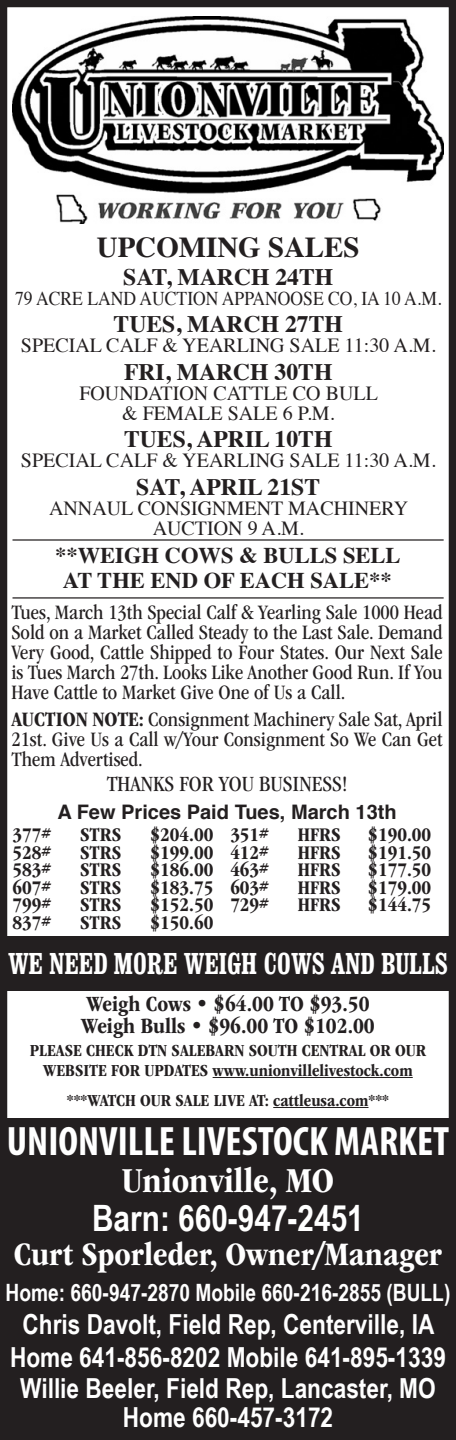
<style>
.page{position:relative;width:456px;height:1440px;background:#fff}
.page>*{position:absolute;margin:0;border:0;box-sizing:border-box;transform-origin:0 0}
.t1{font:700 condensed 41.25px "Myriad Pro";color:#fff}
.t2{font:700 36.25px "Arial Narrow";color:#fff}
.t3{font:700 condensed 36.25px "ITC Garamond Std";color:#fff}
.t4{font:700 condensed 34px "ITC Garamond Std";color:#fff}
.t5{font:700 condensed 30.5px "Clarendon";color:#fff;scale:.91 1}
.t6{font:700 29px "Times";color:#231f20}
.t7{font:700 27.5px/34px "Arial Narrow";color:#fff;text-align:center}
.t8{font:700 23.75px "Times";color:#231f20}
.t9{font:700 23.75px "Arial Narrow";color:#fff}
.t10{font:700 condensed 22.5px/22.5px "ITC Garamond Std";color:#231f20}
.t11{font:700 22.5px/25px "Times";color:#231f20;text-align:center}
.t12{font:condensed 22.5px "ITC Garamond Std";color:#231f20}
.t13{font:condensed 21.25px/20px "ITC Garamond Std";color:#231f20;text-align:justify}
.t14{font:700 condensed 20px "ITC Garamond Std";color:#231f20}
.t15{font:20px/20px "Times";color:#231f20;text-align:center}
.t16{font:700 20px "Helvetica";color:#231f20}
.t17{font:19.5px "Times";color:#231f20;scale:.9 1}
.t18{font:700 condensed 17.5px/20px "ITC Garamond Std";color:#231f20;text-align:center}
.s1{font-weight:700}
</style>
<div class="page">
<div style="left:0;top:0;width:456px;height:1440px;border:7px solid #231f20"></div>
<img style="left:12px;top:16px;width:431px;height:208px">
<div style="left:0;top:936px;width:456px;height:54px;background:#231f20"></div>
<div style="left:0;top:1118px;width:456px;height:322px;background:#231f20"></div>
<hr style="left:12px;top:539px;width:431px;height:2px;background:#231f20">
<hr style="left:12px;top:597px;width:431px;height:2px;background:#231f20">
<hr style="left:212px;top:1077px;width:200px;height:1px;background:#231f20">
<hr style="left:273px;top:1107px;width:95px;height:1px;background:#231f20">
<h3 class="t6" style="left:97px;top:220px;width:264px">UPCOMING SALES</h3>
<p class="t8" style="left:123px;top:254px;width:211px">SAT, MARCH 24TH</p>
<p class="t17" style="left:15px;top:280px;width:475px">79 ACRE LAND AUCTION APPANOOSE CO, IA 10 A.M.</p>
<p class="t8" style="left:113px;top:301px;width:231px">TUES, MARCH 27TH</p>
<p class="t15" style="left:21px;top:334px;width:416px">SPECIAL CALF &amp; YEARLING SALE 11:30 A.M.</p>
<p class="t8" style="left:124px;top:349px;width:210px">FRI, MARCH 30TH</p>
<p class="t15" style="left:79px;top:381px;width:300px">FOUNDATION CATTLE CO BULL &amp; FEMALE SALE 6 P.M.</p>
<p class="t8" style="left:124px;top:416px;width:210px">TUES, APRIL 10TH</p>
<p class="t15" style="left:21px;top:449px;width:416px">SPECIAL CALF &amp; YEARLING SALE 11:30 A.M.</p>
<p class="t8" style="left:136px;top:464px;width:185px">SAT, APRIL 21ST</p>
<p class="t15" style="left:49px;top:496px;width:360px">ANNAUL CONSIGNMENT MACHINERY<br>AUCTION 9 A.M.</p>
<p class="t11" style="left:55px;top:541px;width:347px">**WEIGH COWS &amp; BULLS SELL<br>AT THE END OF EACH SALE**</p>
<p class="t13" style="left:11px;top:602px;width:432px">Tues, March 13th Special Calf &amp; Yearling Sale 1000 Head Sold on a Market Called Steady to the Last Sale. Demand Very Good, Cattle Shipped to Four States. Our Next Sale is Tues March 27th. Looks Like Another Good Run. If You Have Cattle to Market Give One of Us a Call.</p>
<p class="t13" style="left:11px;top:710px;width:432px"><span class="s1">AUCTION NOTE:</span> Consignment Machinery Sale Sat, April 21st. Give Us a Call w/Your Consignment So We Can Get Them Advertised.</p>
<p class="t12" style="left:107px;top:772px;width:242px">THANKS FOR YOU BUSINESS!</p>
<p class="t16" style="left:57px;top:796px;width:341px">A Few Prices Paid Tues, March 13th</p>
<p class="t14" style="left:13px;top:824px;width:40px">377#</p>
<p class="t14" style="left:80px;top:824px;width:43px">STRS</p>
<p class="t14" style="left:150px;top:824px;width:65px">$204.00</p>
<p class="t14" style="left:13px;top:841px;width:40px">528#</p>
<p class="t14" style="left:80px;top:841px;width:43px">STRS</p>
<p class="t14" style="left:150px;top:841px;width:65px">$199.00</p>
<p class="t14" style="left:13px;top:859px;width:40px">583#</p>
<p class="t14" style="left:80px;top:859px;width:43px">STRS</p>
<p class="t14" style="left:150px;top:859px;width:65px">$186.00</p>
<p class="t14" style="left:13px;top:876px;width:40px">607#</p>
<p class="t14" style="left:80px;top:876px;width:43px">STRS</p>
<p class="t14" style="left:150px;top:876px;width:65px">$183.75</p>
<p class="t14" style="left:13px;top:894px;width:40px">799#</p>
<p class="t14" style="left:80px;top:894px;width:43px">STRS</p>
<p class="t14" style="left:150px;top:894px;width:65px">$152.50</p>
<p class="t14" style="left:13px;top:911px;width:40px">837#</p>
<p class="t14" style="left:80px;top:911px;width:43px">STRS</p>
<p class="t14" style="left:150px;top:911px;width:65px">$150.60</p>
<p class="t14" style="left:230px;top:824px;width:40px">351#</p>
<p class="t14" style="left:298px;top:824px;width:44px">HFRS</p>
<p class="t14" style="left:368px;top:824px;width:65px">$190.00</p>
<p class="t14" style="left:230px;top:841px;width:40px">412#</p>
<p class="t14" style="left:298px;top:841px;width:44px">HFRS</p>
<p class="t14" style="left:368px;top:841px;width:65px">$191.50</p>
<p class="t14" style="left:230px;top:859px;width:40px">463#</p>
<p class="t14" style="left:298px;top:859px;width:44px">HFRS</p>
<p class="t14" style="left:368px;top:859px;width:65px">$177.50</p>
<p class="t14" style="left:230px;top:876px;width:40px">603#</p>
<p class="t14" style="left:298px;top:876px;width:44px">HFRS</p>
<p class="t14" style="left:368px;top:876px;width:65px">$179.00</p>
<p class="t14" style="left:230px;top:894px;width:40px">729#</p>
<p class="t14" style="left:298px;top:894px;width:44px">HFRS</p>
<p class="t14" style="left:368px;top:894px;width:65px">$144.75</p>
<h3 class="t5" style="left:8px;top:945px;width:484px">WE NEED MORE WEIGH COWS AND BULLS</h3>
<p class="t10" style="left:81px;top:993px;width:295px">Weigh Cows • $64.00 TO $93.50<br>Weigh Bulls • $96.00 TO $102.00</p>
<p class="t18" style="left:30px;top:1040px;width:398px">PLEASE CHECK DTN SALEBARN SOUTH CENTRAL OR OUR<br>WEBSITE FOR UPDATES www.unionvillelivestock.com</p>
<p class="t18" style="left:67px;top:1090px;width:43px">***Watch</p>
<p class="t18" style="left:140px;top:1090px;width:12px">our</p>
<p class="t18" style="left:175px;top:1090px;width:215px">sale live at: cattleusa.com***</p>
<h1 class="t1" style="left:7px;top:1116px;width:443px">UNIONVILLE LIVESTOCK MARKET</h1>
<h2 class="t3" style="left:122px;top:1160px;width:213px">Unionville, MO</h2>
<h2 class="t2" style="left:92px;top:1191px;width:273px">Barn: 660-947-2451</h2>
<h3 class="t4" style="left:14px;top:1235px;width:430px">Curt Sporleder, Owner/Manager</h3>
<p class="t9" style="left:6px;top:1274px;width:446px">Home: 660-947-2870 Mobile 660-216-2855 (BULL)</p>
<p class="t7" style="left:10px;top:1306px;width:437px">Chris Davolt, Field Rep, Centerville, IA<br>Home 641-856-8202 Mobile 641-895-1339</p>
<p class="t7" style="left:20px;top:1373px;width:417px;line-height:28.5px">Willie Beeler, Field Rep, Lancaster, MO<br>Home 660-457-3172</p>
</div>
